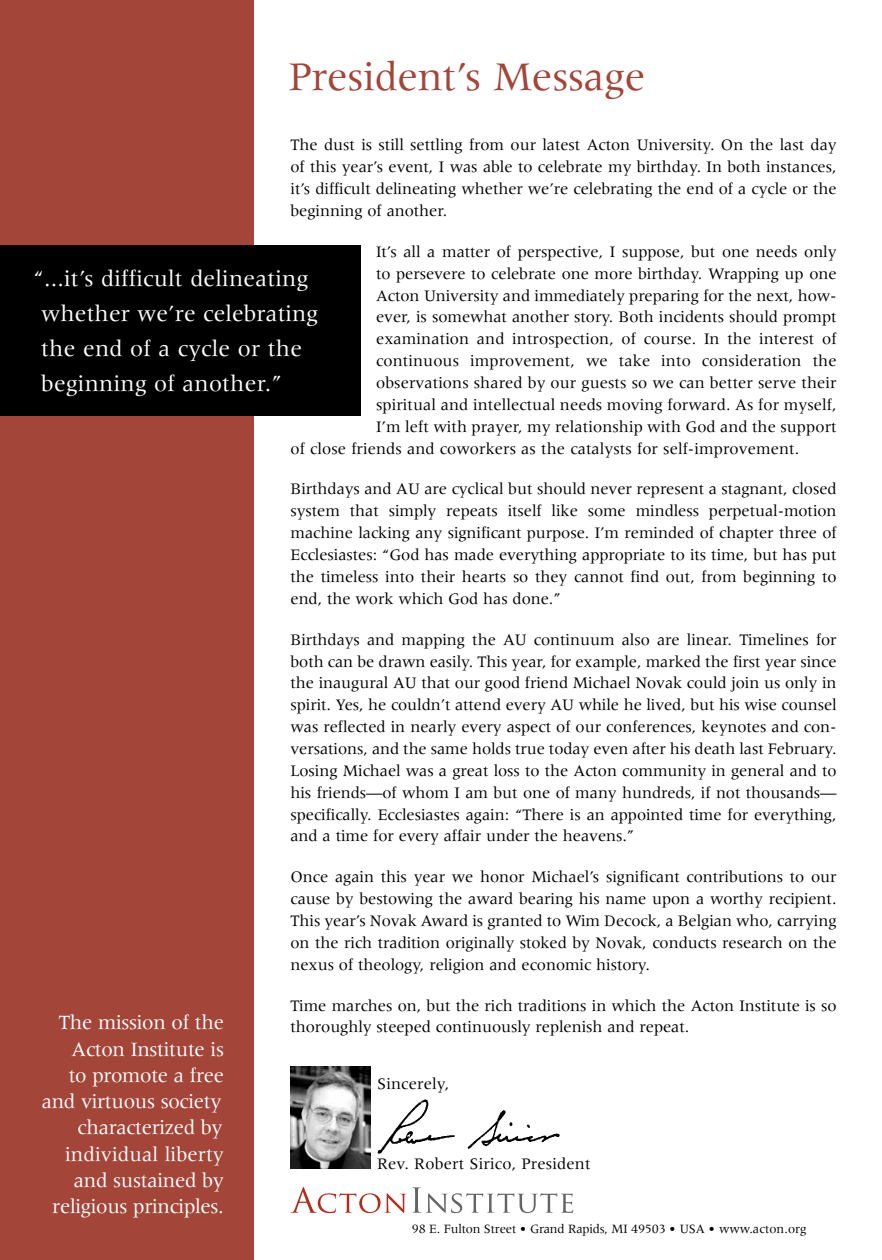
<style>
.page{position:relative;width:882px;height:1260px;background:#fff}
.page>*{position:absolute;margin:0;border:0;box-sizing:border-box;transform-origin:0 0}
.t1{font:42px "Meridien";letter-spacing:-.005em;color:#a34539}
.t2{font:23.62px/35px "Meridien";letter-spacing:.01em;color:#fff}
.t3{font:21px/26.2px "Meridien";letter-spacing:-.015em;color:#fff;text-align:right}
.t4{font:16.62px/21.9px "Meridien";letter-spacing:-.005em;color:#000;text-align:justify}
.t5{font:13.12px "Meridien";letter-spacing:-.015em;color:#000}
</style>
<div class="page">
<div style="left:0;top:0;width:254px;height:1260px;background:#a34539"></div>
<div style="left:0;top:245px;width:360px;height:171px;background:#000"></div>
<img style="left:291px;top:1066px;width:79px;height:103px">
<img style="left:377px;top:1099px;width:183px;height:55px">
<div style="left:519px;top:1225px;width:8px;height:8px;border:4px solid #fff;border-radius:50%"></div>
<div style="left:669px;top:1225px;width:7px;height:8px;border:4px solid #fff;border-radius:50%"></div>
<div style="left:708px;top:1225px;width:8px;height:8px;border:4px solid #fff;border-radius:50%"></div>
<svg style="left:291px;top:1187px;width:115px;height:26px"></svg>
<svg style="left:413px;top:1187px;width:160px;height:26px"></svg>
<h1 class="t1" style="left:289px;top:53px;width:358px">President’s Message</h1>
<p class="t4" style="left:291px;top:134px;width:548px">The dust is still settling from our latest Acton University. On the last day of this year’s event, I was able to celebrate my birthday. In both instances, it’s difficult delineating whether we’re celebrating the end of a cycle or the beginning of another.</p>
<p class="t4" style="left:376px;top:240px;width:462px">It’s all a matter of perspective, I suppose, but one needs only</p>
<p class="t4" style="left:376px;top:262px;width:462px">to persevere to celebrate one more birthday. Wrapping up one</p>
<p class="t4" style="left:376px;top:284px;width:462px">Acton University and immediately preparing for the next, how-</p>
<p class="t4" style="left:376px;top:306px;width:462px">ever, is somewhat another story. Both incidents should prompt</p>
<p class="t4" style="left:376px;top:328px;width:462px">examination and introspection, of course. In the interest of</p>
<p class="t4" style="left:376px;top:350px;width:462px">continuous improvement, we take into consideration the</p>
<p class="t4" style="left:376px;top:372px;width:462px">observations shared by our guests so we can better serve their</p>
<p class="t4" style="left:376px;top:394px;width:462px">spiritual and intellectual needs moving forward. As for myself,</p>
<p class="t4" style="left:376px;top:415px;width:462px">I’m left with prayer, my relationship with God and the support</p>
<p class="t4" style="left:291px;top:437px;width:510px">of close friends and coworkers as the catalysts for self-improvement.</p>
<p class="t4" style="left:291px;top:478px;width:548px">Birthdays and AU are cyclical but should never represent a stagnant, closed system that simply repeats itself like some mindless perpetual-motion machine lacking any significant purpose. I’m reminded of chapter three of Ecclesiastes: “God has made everything appropriate to its time, but has put the timeless into their hearts so they cannot find out, from beginning to end, the work which God has done.”</p>
<p class="t4" style="left:291px;top:628px;width:548px">Birthdays and mapping the AU continuum also are linear. Timelines for both can be drawn easily. This year, for example, marked the first year since the inaugural AU that our good friend Michael Novak could join us only in spirit. Yes, he couldn’t attend every AU while he lived, but his wise counsel was reflected in nearly every aspect of our conferences, keynotes and con&shy;versations, and the same holds true today even after his death last February.<br>Losing Michael was a great loss to the Acton community in general and to his friends—of whom I am but one of many hundreds, if not thousands— specifically. Ecclesiastes again: “There is an appointed time for everything, and a time for every affair under the heavens.”</p>
<p class="t4" style="left:291px;top:866px;width:548px">Once again this year we honor Michael’s significant contributions to our cause by bestowing the award bearing his name upon a worthy recipient.<br>This year’s Novak Award is granted to Wim Decock, a Belgian who, carrying on the rich tradition originally stoked by Novak, conducts research on the nexus of theology, religion and economic history.</p>
<p class="t4" style="left:291px;top:994px;width:548px">Time marches on, but the rich traditions in which the Acton Institute is so thoroughly steeped continuously replenish and repeat.</p>
<h2 class="t2" style="left:41px;top:261px;width:278px;text-indent:-8px">“...it’s difficult delineating whether we’re celebrating the end of a cycle or the beginning of another.”</h2>
<p class="t3" style="left:42px;top:1009px;width:184px">The mission of the<br>Acton Institute is<br>to promote a free and virtuous society characterized by individual liberty and sustained by religious principles.</p>
<p class="t4" style="left:377px;top:1073px;width:74px">Sincerely,</p>
<p class="t4" style="left:377px;top:1153px;width:215px">Rev. Robert Sirico, President</p>
<p class="t5" style="left:412px;top:1222px;width:396px">98 E. Fulton Street • Grand Rapids, MI 49503 • USA • www.acton.org</p>
</div>
